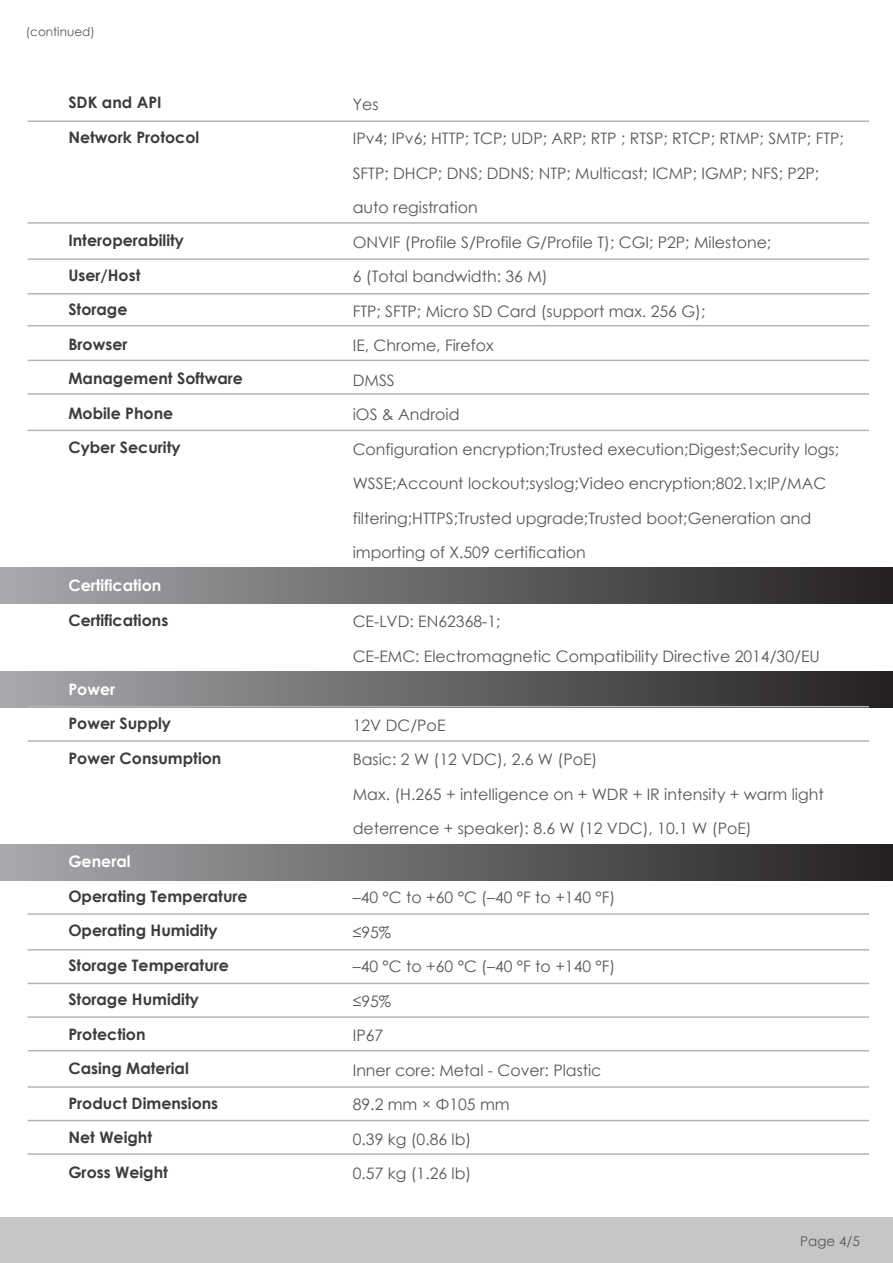
<style>
.page{position:relative;width:893px;height:1263px;background:#fff}
.page>*{position:absolute;margin:0;border:0;box-sizing:border-box;transform-origin:0 0}
.t1{font:15.75px/34.5px "Century Gothic";color:#575756}
.t2{font:700 15.75px/34.5px "Century Gothic";color:#3c3c3b}
.t3{font:700 15.75px "Century Gothic";color:#fff}
.t4{font:13.5px "Century Gothic";color:#575756}
.t5{font:12px "Century Gothic";color:#575756}
</style>
<div class="page">
<div style="left:0;top:567px;width:893px;height:36px;background:linear-gradient(to right,#a7a9ac,#242021)"></div>
<div style="left:0;top:672px;width:893px;height:36px;background:linear-gradient(to right,#a7a9ac,#242021)"></div>
<div style="left:0;top:845px;width:893px;height:36px;background:linear-gradient(to right,#a7a9ac,#242021)"></div>
<hr style="left:28px;top:393px;width:841px;height:2px;background:#b4b5b5">
<hr style="left:28px;top:430px;width:841px;height:1px;background:#b4b5b5">
<hr style="left:28px;top:740px;width:841px;height:2px;background:#b4b5b5">
<hr style="left:28px;top:913px;width:841px;height:2px;background:#b4b5b5">
<hr style="left:28px;top:949px;width:841px;height:1px;background:#b4b5b5">
<hr style="left:28px;top:983px;width:841px;height:1px;background:#b4b5b5">
<hr style="left:28px;top:1016px;width:841px;height:2px;background:#b4b5b5">
<hr style="left:28px;top:1050px;width:841px;height:1px;background:#b4b5b5">
<hr style="left:28px;top:1086px;width:841px;height:2px;background:#b4b5b5">
<hr style="left:28px;top:1120px;width:841px;height:1px;background:#b4b5b5">
<hr style="left:28px;top:1153px;width:841px;height:2px;background:#b4b5b5">
<hr style="left:28px;top:120px;width:841px;height:2px;background:#b4b5b5">
<hr style="left:28px;top:222px;width:841px;height:2px;background:#b4b5b5">
<hr style="left:28px;top:258px;width:841px;height:2px;background:#b4b5b5">
<hr style="left:28px;top:293px;width:841px;height:1px;background:#b4b5b5">
<hr style="left:28px;top:325px;width:841px;height:1px;background:#b4b5b5">
<hr style="left:28px;top:360px;width:841px;height:1px;background:#b4b5b5">
<hr style="left:28px;top:706px;width:841px;height:1px;background:#b4b5b5">
<div style="left:0;top:1217px;width:893px;height:46px;background:#c6c6c6"></div>
<p class="t5" style="left:26px;top:27px;width:70px">(continued)</p>
<p class="t2" style="left:68px;top:87px;width:132px">SDK and API<br>Network Protocol</p>
<p class="t2" style="left:68px;top:225px;width:176px">Interoperability<br>User/Host<br>Storage<br>Browser<br>Management Software<br>Mobile Phone<br>Cyber Security</p>
<p class="t3" style="left:68px;top:579px;width:94px">Certification</p>
<p class="t2" style="left:68px;top:604px;width:101px">Certifications</p>
<p class="t3" style="left:68px;top:683px;width:48px">Power</p>
<p class="t2" style="left:68px;top:708px;width:155px">Power Supply<br>Power Consumption</p>
<p class="t3" style="left:68px;top:855px;width:64px">General</p>
<p class="t2" style="left:68px;top:880px;width:181px">Operating Temperature<br>Operating Humidity<br>Storage Temperature<br>Storage Humidity<br>Protection<br>Casing Material<br>Product Dimensions<br>Net Weight<br>Gross Weight</p>
<p class="t1" style="left:353px;top:88px;width:493px">Yes<br>IPv4; IPv6; HTTP; TCP; UDP; ARP; RTP ; RTSP; RTCP; RTMP; SMTP; FTP; SFTP; DHCP; DNS; DDNS; NTP; Multicast; ICMP; IGMP; NFS; P2P; auto registration<br>ONVIF (Profile S/Profile G/Profile T); CGI; P2P; Milestone;<br>6 (Total bandwidth: 36 M)<br>FTP; SFTP; Micro SD Card (support max. 256 G);<br>IE, Chrome, Firefox<br>DMSS<br>iOS &amp; Android<br>Configuration encryption;Trusted execution;Digest;Security logs; WSSE;Account lockout;syslog;Video encryption;802.1x;IP/MAC filtering;HTTPS;Trusted upgrade;Trusted boot;Generation and importing of X.509 certification</p>
<p class="t1" style="left:353px;top:606px;width:469px">CE-LVD: EN62368-1;<br>CE-EMC: Electromagnetic Compatibility Directive 2014/30/EU</p>
<p class="t1" style="left:353px;top:709px;width:472px">12V DC/PoE<br>Basic: 2 W (12 VDC), 2.6 W (PoE)<br>Max. (H.265 + intelligence on + WDR + IR intensity + warm light deterrence + speaker): 8.6 W (12 VDC), 10.1 W (PoE)</p>
<p class="t1" style="left:353px;top:882px;width:264px">–40 °C to +60 °C (–40 °F to +140 °F) ≤95%<br>–40 °C to +60 °C (–40 °F to +140 °F) ≤95%<br>IP67<br>Inner core: Metal - Cover: Plastic<br>89.2 mm × Φ105 mm<br>0.39 kg (0.86 lb)<br>0.57 kg (1.26 lb)</p>
<p class="t4" style="left:800px;top:1236px;width:61px">Page 4/5</p>
</div>
